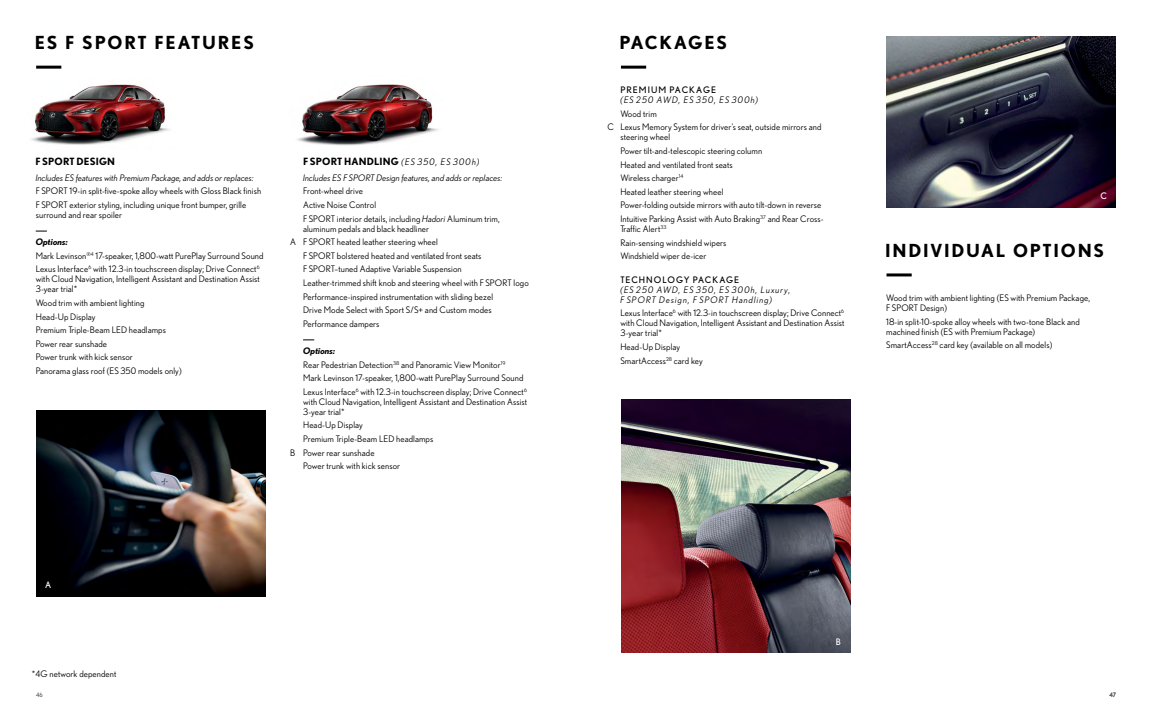
<style>
.page{position:relative;width:1152px;height:720px;background:#fff}
.page>*{position:absolute;margin:0;border:0;box-sizing:border-box;transform-origin:0 0}
.Medium_Headline{font:700 18px "Nobel";letter-spacing:.1em;color:#000}
.Styles-header{font:700 10px "Nobel";letter-spacing:.02em;color:#000}
.Styles_Copy{font:9px/10px "Nobel";letter-spacing:.01em;color:#000;text-align:justify}
.small_headlines{font:9px/10px "Nobel";letter-spacing:.01em;color:#000}
.Package_Accessories_Body{font:9px/10px "Nobel";letter-spacing:.01em;color:#000}
.small_headlines-2{font:italic 9px/10px "Nobel";letter-spacing:.105em;color:#000}
.Styles_Copy-2{font:italic 9px "Nobel";letter-spacing:.01em;color:#000}
.Specs_body_copy{font:italic 700 9px "Nobel";color:#000}
.Styles_Copy-3{font:italic 700 9px "Nobel";color:#000}
.t1{font:9px "Nobel";color:#fff}
.t2{font:6px "Nobel";color:#58595b}
.s1{font-weight:400;font-style:italic;font-size:9px}
.s2{font-style:italic}
.s3{font-style:normal}
</style>
<div class="page">
<img style="left:621px;top:400px;width:229px;height:253px">
<img style="left:886px;top:36px;width:230px;height:172px">
<img style="left:36px;top:410px;width:230px;height:186px">
<img style="left:297px;top:84px;width:141px;height:62px">
<img style="left:31px;top:84px;width:139px;height:61px">
<hr style="left:36px;top:66px;width:25px;height:3px;background:#000">
<hr style="left:887px;top:273px;width:25px;height:3px;background:#000">
<hr style="left:621px;top:66px;width:25px;height:3px;background:#000">
<p class="Medium_Headline" style="left:35px;top:32px;width:221px">ES F SPORT FEATURES</p>
<p class="Styles-header" style="left:35px;top:156px;width:81px">F SPORT DESIGN</p>
<p class="Styles-header" style="left:303px;top:156px;width:178px">FSPORT HANDLING <span class="s1">(ES 350, ES 300h)</span></p>
<p class="Styles_Copy-2" style="left:36px;top:172px;width:219px">Includes ES features with Premium Package, and adds or replaces:</p>
<p class="Styles_Copy" style="left:36px;top:186px;width:227px">F SPORT 19-in split-five-spoke alloy wheels with Gloss Black finish</p>
<p class="Styles_Copy" style="left:36px;top:200px;width:212px">F SPORT exterior styling, including unique front bumper, grille surround and rear spoiler</p>
<p class="Specs_body_copy" style="left:36px;top:237px;width:34px">Options:</p>
<p class="Styles_Copy" style="left:36px;top:250px;width:229px">Mark Levinson<sup>®4</sup> 17-speaker, 1,800-watt PurePlay Surround Sound</p>
<p class="Styles_Copy" style="left:36px;top:264px;width:226px">Lexus Interface<sup>6</sup> with 12.3-in touchscreen display; Drive Connect<sup>6 </sup>with Cloud Navigation, Intelligent Assistant and Destination Assist 3-year trial*</p>
<p class="Styles_Copy" style="left:36px;top:298px;width:110px">Wood trim with ambient lighting</p>
<p class="Styles_Copy" style="left:36px;top:311px;width:61px">Head-Up Display</p>
<p class="Styles_Copy" style="left:36px;top:325px;width:132px">Premium Triple-Beam LED headlamps</p>
<p class="Styles_Copy" style="left:36px;top:338px;width:73px">Power rear sunshade</p>
<p class="Styles_Copy" style="left:36px;top:352px;width:99px">Power trunk with kick sensor</p>
<p class="Styles_Copy" style="left:36px;top:366px;width:147px">Panorama glass roof (ES 350 models only)</p>
<p class="Styles_Copy-2" style="left:303px;top:172px;width:201px">Includes ES F SPORT Design features, and adds or replaces:</p>
<p class="Styles_Copy" style="left:303px;top:186px;width:61px">Front-wheel drive</p>
<p class="Styles_Copy" style="left:303px;top:200px;width:74px">Active Noise Control</p>
<p class="Styles_Copy" style="left:303px;top:213px;width:198px">F SPORT interior details, including <span class="s2">Hadori</span> Aluminum trim, aluminum pedals and black headliner</p>
<p class="Styles_Copy" style="left:290px;top:237px;width:149px">A F SPORT heated leather steering wheel</p>
<p class="Styles_Copy" style="left:303px;top:250px;width:180px">F SPORT bolstered heated and ventilated front seats</p>
<p class="Styles_Copy" style="left:303px;top:264px;width:160px">F SPORT–tuned Adaptive Variable Suspension</p>
<p class="Styles_Copy" style="left:303px;top:278px;width:227px">Leather-trimmed shift knob and steering wheel with F SPORT logo</p>
<p class="Styles_Copy" style="left:303px;top:291px;width:191px">Performance-inspired instrumentation with sliding bezel</p>
<p class="Styles_Copy" style="left:303px;top:305px;width:190px">Drive Mode Select with Sport S/S+ and Custom modes</p>
<p class="Styles_Copy" style="left:303px;top:318px;width:78px">Performance dampers</p>
<p class="Styles_Copy-3" style="left:303px;top:345px;width:34px">Options:</p>
<p class="Styles_Copy" style="left:303px;top:359px;width:204px">Rear Pedestrian Detection<sup>38</sup> and Panoramic View Monitor<sup>19</sup></p>
<p class="Styles_Copy" style="left:303px;top:373px;width:222px">Mark Levinson 17-speaker, 1,800-watt PurePlay Surround Sound</p>
<p class="Styles_Copy" style="left:303px;top:386px;width:226px">Lexus Interface<sup>6</sup> with 12.3-in touchscreen display; Drive Connect<sup>6 </sup>with Cloud Navigation, Intelligent Assistant and Destination Assist 3-year trial*</p>
<p class="Styles_Copy" style="left:303px;top:420px;width:61px">Head-Up Display</p>
<p class="Styles_Copy" style="left:303px;top:434px;width:132px">Premium Triple-Beam LED headlamps</p>
<p class="Styles_Copy" style="left:290px;top:447px;width:86px">B Power rear sunshade</p>
<p class="Styles_Copy" style="left:303px;top:461px;width:99px">Power trunk with kick sensor</p>
<p class="t1" style="left:45px;top:580px;width:8px">A</p>
<p class="Styles_Copy" style="left:32px;top:669px;width:86px">*4G network dependent</p>
<p class="Medium_Headline" style="left:620px;top:32px;width:109px">PACKAGES</p>
<p class="small_headlines-2" style="left:620px;top:85px;width:139px"><span class="s3">PREMIUM PACKAGE<br></span>(ES 250 AWD, ES 350, ES 300h)</p>
<p class="small_headlines" style="left:620px;top:108px;width:38px">Wood trim</p>
<p class="small_headlines" style="left:620px;top:122px;width:203px;text-indent:-13px">C Lexus Memory System for driver’s seat, outside mirrors and steering wheel</p>
<p class="small_headlines" style="left:620px;top:146px;width:143px">Power tilt-and-telescopic steering column</p>
<p class="small_headlines" style="left:620px;top:159px;width:114px">Heated and ventilated front seats</p>
<p class="small_headlines" style="left:620px;top:173px;width:64px">Wireless charger<sup>14</sup></p>
<p class="small_headlines" style="left:620px;top:186px;width:105px">Heated leather steering wheel</p>
<p class="small_headlines" style="left:620px;top:200px;width:202px">Power-folding outside mirrors with auto tilt-down in reverse</p>
<p class="small_headlines" style="left:620px;top:214px;width:205px">Intuitive Parking Assist with Auto Braking<sup>37</sup> and Rear Cross-<br>Traffic Alert<sup>33</sup></p>
<p class="small_headlines" style="left:620px;top:237px;width:108px">Rain-sensing windshield wipers</p>
<p class="small_headlines" style="left:620px;top:251px;width:88px">Windshield wiper de-icer</p>
<p class="small_headlines-2" style="left:620px;top:274px;width:171px"><span class="s3">TECHNOLOGY PACKAGE<br></span>(ES 250 AWD, ES 350, ES 300h, Luxury,<br>F SPORT Design, F SPORT Handling)</p>
<p class="Styles_Copy" style="left:620px;top:308px;width:226px">Lexus Interface<sup>6</sup> with 12.3-in touchscreen display; Drive Connect<sup>6 </sup>with Cloud Navigation, Intelligent Assistant and Destination Assist 3-year trial*</p>
<p class="Styles_Copy" style="left:620px;top:342px;width:61px">Head-Up Display</p>
<p class="Styles_Copy" style="left:620px;top:355px;width:84px">SmartAccess<sup>28</sup> card key</p>
<p class="t1" style="left:1100px;top:191px;width:8px">C</p>
<p class="Medium_Headline" style="left:885px;top:240px;width:221px">INDIVIDUAL OPTIONS</p>
<p class="Package_Accessories_Body" style="left:886px;top:293px;width:205px">Wood trim with ambient lighting (ES with Premium Package,<br>F SPORT Design)</p>
<p class="Package_Accessories_Body" style="left:886px;top:317px;width:195px">18-in split-10-spoke alloy wheels with two-tone Black and machined finish (ES with Premium Package)</p>
<p class="Package_Accessories_Body" style="left:886px;top:340px;width:168px">SmartAccess<sup>28</sup> card key (available on all models)</p>
<p class="t1" style="left:836px;top:636px;width:7px">B</p>
<p class="t2" style="left:36px;top:692px;width:8px">46</p>
<p class="t2" style="left:1109px;top:692px;width:8px">47</p>
</div>
